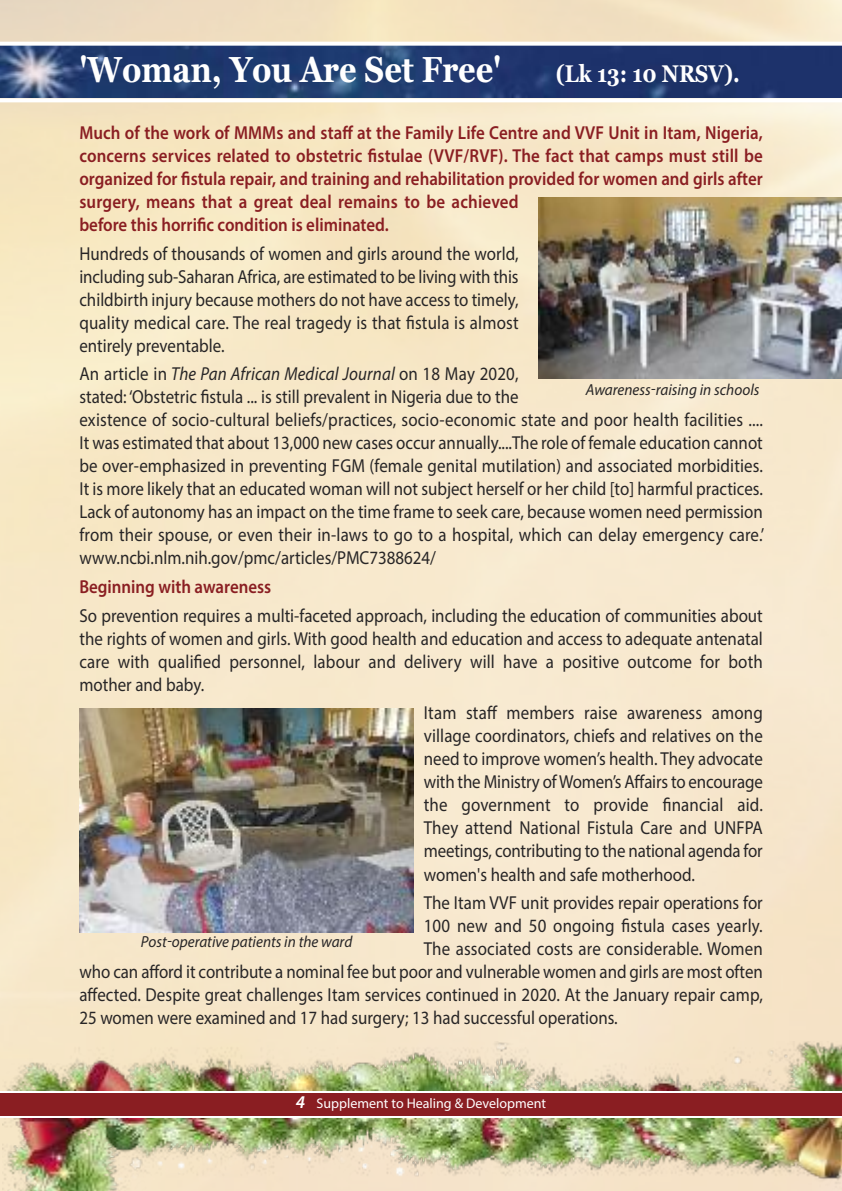
<style>
.page{position:relative;width:842px;height:1191px;background:#fff}
.page>*{position:absolute;margin:0;border:0;box-sizing:border-box;transform-origin:0 0}
.t1{font:700 36px "Georgia";color:#fff;scale:.85 1}
.t2{font:700 24px "Georgia";color:#fff;scale:.85 1}
.t3{font:18.8px/23px "Myriad Pro";color:#272526;text-align:justify;scale:.9 1}
.t4{font:600 18.8px/23px "Myriad Pro";letter-spacing:.005em;color:#8a1e22;scale:.9 1}
.t5{font:italic 16px "Myriad Pro";color:#272526;scale:.95 1}
.t6{font:14px "Myriad Pro";color:#fff}
.s1{font-style:italic}
.s2{font-weight:600;font-style:italic;font-size:18px}
</style>
<div class="page">
<img style="left:0;top:0;width:842px;height:1191px">
<img style="left:2px;top:1042px;width:840px;height:149px">
<div style="left:0;top:1091px;width:842px;height:26px;background:#8a1e22"></div>
<img style="left:0;top:46px;width:842px;height:52px">
<svg style="left:0;top:42px;width:842px;height:4px"></svg>
<svg style="left:0;top:98px;width:842px;height:4px"></svg>
<img style="left:539px;top:197px;width:303px;height:182px">
<img style="left:79px;top:708px;width:335px;height:224px">
<h1 class="t1" style="left:79px;top:49px;width:498px">'Woman, You Are Set Free'</h1>
<p class="t2" style="left:556px;top:60px;width:218px">(Lk 13: 10 NRSV).</p>
<p class="t4" style="left:79px;top:123px;width:761px">Much of the work of MMMs and staff at the Family Life Centre and VVF Unit in Itam, Nigeria, concerns services related to obstetric fistulae (VVF/RVF). The fact that camps must still be organized for fistula repair, and training and rehabilitation provided for women and girls after surgery, means that a great deal remains to be achieved<br>before this horrific condition is eliminated.</p>
<p class="t3" style="left:79px;top:243px;width:490px">Hundreds of thousands of women and girls around the world, including sub-Saharan Africa, are estimated to be living with this childbirth injury because mothers do not have access to timely, quality medical care. The real tragedy is that fistula is almost entirely preventable.</p>
<p class="t3" style="left:79px;top:364px;width:762px;text-align:left">An article in <span class="s1">The Pan African Medical Journal</span> on 18 May 2020,<br>stated: ‘Obstetric fistula ... is still prevalent in Nigeria due to the<br>existence of socio-cultural beliefs/practices, socio-economic state and poor health facilities ....<br>It was estimated that about 13,000 new cases occur annually....The role of female education cannot be over-emphasized in preventing FGM (female genital mutilation) and associated morbidities.<br>It is more likely that an educated woman will not subject herself or her child [to] harmful practices.<br>Lack of autonomy has an impact on the time frame to seek care, because women need permission from their spouse, or even their in-laws to go to a hospital, which can delay emergency care.’ www.ncbi.nlm.nih.gov/pmc/articles/PMC7388624/</p>
<p class="t4" style="left:79px;top:577px;width:215px">Beginning with awareness</p>
<p class="t3" style="left:79px;top:605px;width:761px">So prevention requires a multi-faceted approach, including the education of communities about the rights of women and girls. With good health and education and access to adequate antenatal care with qualified personnel, labour and delivery will have a positive outcome for both mother and baby.</p>
<p class="t3" style="left:424px;top:703px;width:378px">Itam staff members raise awareness among village coordinators, chiefs and relatives on the need to improve women’s health. They advocate with the Ministry ofWomen’s Affairs to encourage the government to provide financial aid.<br>They attend National Fistula Care and UNFPA meetings, contributing to the national agenda for women's health and safe motherhood.</p>
<p class="t3" style="left:424px;top:893px;width:378px">The Itam VVF unit provides repair operations for</p>
<p class="t3" style="left:424px;top:916px;width:378px">100 new and 50 ongoing fistula cases yearly.</p>
<p class="t3" style="left:424px;top:939px;width:378px">The associated costs are considerable. Women</p>
<p class="t3" style="left:79px;top:962px;width:761px">who can afford it contribute a nominal fee but poor and vulnerable women and girls are most often</p>
<p class="t3" style="left:79px;top:985px;width:761px">affected. Despite great challenges Itam services continued in 2020. At the January repair camp,</p>
<p class="t3" style="left:79px;top:1008px;width:600px">25 women were examined and 17 had surgery; 13 had successful operations.</p>
<p class="t5" style="left:586px;top:384px;width:184px">Awareness-raising in schools</p>
<p class="t5" style="left:141px;top:936px;width:224px">Post-operative patients in the ward</p>
<p class="t6" style="left:296px;top:1098px;width:252px"><span class="s2">4</span> Supplement to Healing &amp; Development</p>
</div>
